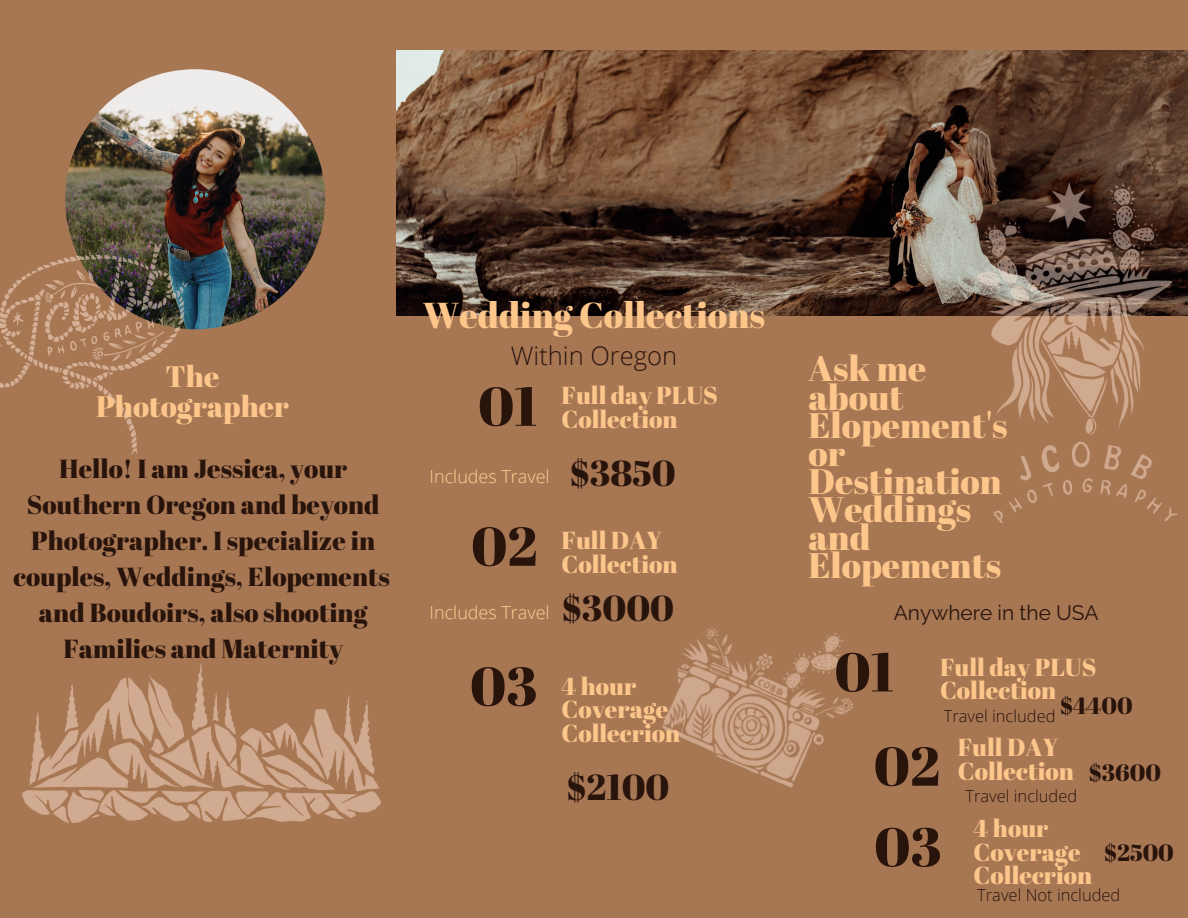
<style>
.page{position:relative;width:1188px;height:918px;background:#a77754}
.page>*{position:absolute;margin:0;border:0;box-sizing:border-box;transform-origin:0 0}
.t1{font:54.45px/94.2px "Abril Fatface";color:#29140c}
.t2{font:36px "Abril Fatface";color:#fdc68b}
.t3{font:36px "Abril Fatface";color:#29140c}
.t4{font:35.4px/28.2px "Abril Fatface";color:#fdc68b}
.t5{font:29.7px/29.2px "Abril Fatface";color:#fdc68b;text-align:center}
.t6{font:26.1px/36px "Abril Fatface";color:#29140c;text-align:center}
.t7{font:300 25.5px "Open Sans";color:#29140c}
.t8{font:24.6px/23.7px "Abril Fatface";color:#fdc68b}
.t9{font:23.55px "Abril Fatface";color:#29140c}
.t10{font:20.85px "Raleway";color:#29140c}
.t11{font:300 18px "Open Sans";color:#ffd193}
.t12{font:300 16.5px "Open Sans";color:#29140c}
</style>
<div class="page">
<img style="left:396px;top:51px;width:792px;height:264px">
<img style="left:65px;top:69px;width:260px;height:260px;border-radius:50%">
<img style="left:662px;top:627px;width:191px;height:161px">
<img style="left:0;top:226px;width:249px;height:229px">
<img style="left:792px;top:130px;width:396px;height:393px">
<img style="left:22px;top:663px;width:359px;height:160px">
<p class="t5" style="left:96px;top:361px;width:194px">The<br>Photographer</p>
<p class="t6" style="left:14px;top:450px;width:378px">Hello! I am Jessica, your<br>Southern Oregon and beyond<br>Photographer. I specialize in couples, Weddings, Elopements and Boudoirs, also shooting<br>Families and Maternity</p>
<h2 class="t2" style="left:423px;top:290px;width:344px">Wedding Collections</h2>
<p class="t7" style="left:511px;top:337px;width:168px">Within Oregon</p>
<h1 class="t1" style="left:478px;top:358px;width:61px">01</h1>
<p class="t11" style="left:430px;top:464px;width:122px">Includes Travel</p>
<p class="t8" style="left:562px;top:383px;width:158px">Full day PLUS<br>Collection</p>
<h2 class="t3" style="left:569px;top:448px;width:108px">$3850</h2>
<h1 class="t1" style="left:471px;top:498px;width:68px">02</h1>
<p class="t11" style="left:430px;top:600px;width:122px">Includes Travel</p>
<p class="t8" style="left:562px;top:528px;width:118px">Full DAY<br>Collection</p>
<h2 class="t3" style="left:562px;top:583px;width:114px">$3000</h2>
<h1 class="t1" style="left:470px;top:638px;width:69px">03</h1>
<p class="t8" style="left:562px;top:673px;width:120px">4 hour<br>Coverage<br>Collecrion</p>
<h2 class="t3" style="left:566px;top:761px;width:105px">$2100</h2>
<h3 class="t4" style="left:808px;top:354px;width:201px">Ask me about<br>Elopement's or<br>Destination<br>Weddings and<br>Elopements</h3>
<p class="t10" style="left:894px;top:600px;width:206px">Anywhere in the USA</p>
<h1 class="t1" style="left:874px;top:623px;width:68px;text-indent:-39px">01<br>02</h1>
<p class="t8" style="left:940px;top:654px;width:158px">Full day PLUS<br>Collection</p>
<p class="t9" style="left:1060px;top:689px;width:74px">$4400</p>
<p class="t12" style="left:944px;top:704px;width:113px">Travel included</p>
<p class="t8" style="left:958px;top:735px;width:118px">Full DAY<br>Collection</p>
<p class="t8" style="left:974px;top:816px;width:120px">4 hour<br>Coverage<br>Collecrion</p>
<p class="t9" style="left:1089px;top:756px;width:74px">$3600</p>
<p class="t12" style="left:965px;top:785px;width:113px">Travel included</p>
<h1 class="t1" style="left:874px;top:798px;width:69px">03</h1>
<p class="t9" style="left:1104px;top:836px;width:72px">$2500</p>
<p class="t12" style="left:977px;top:883px;width:145px">Travel Not included</p>
</div>
